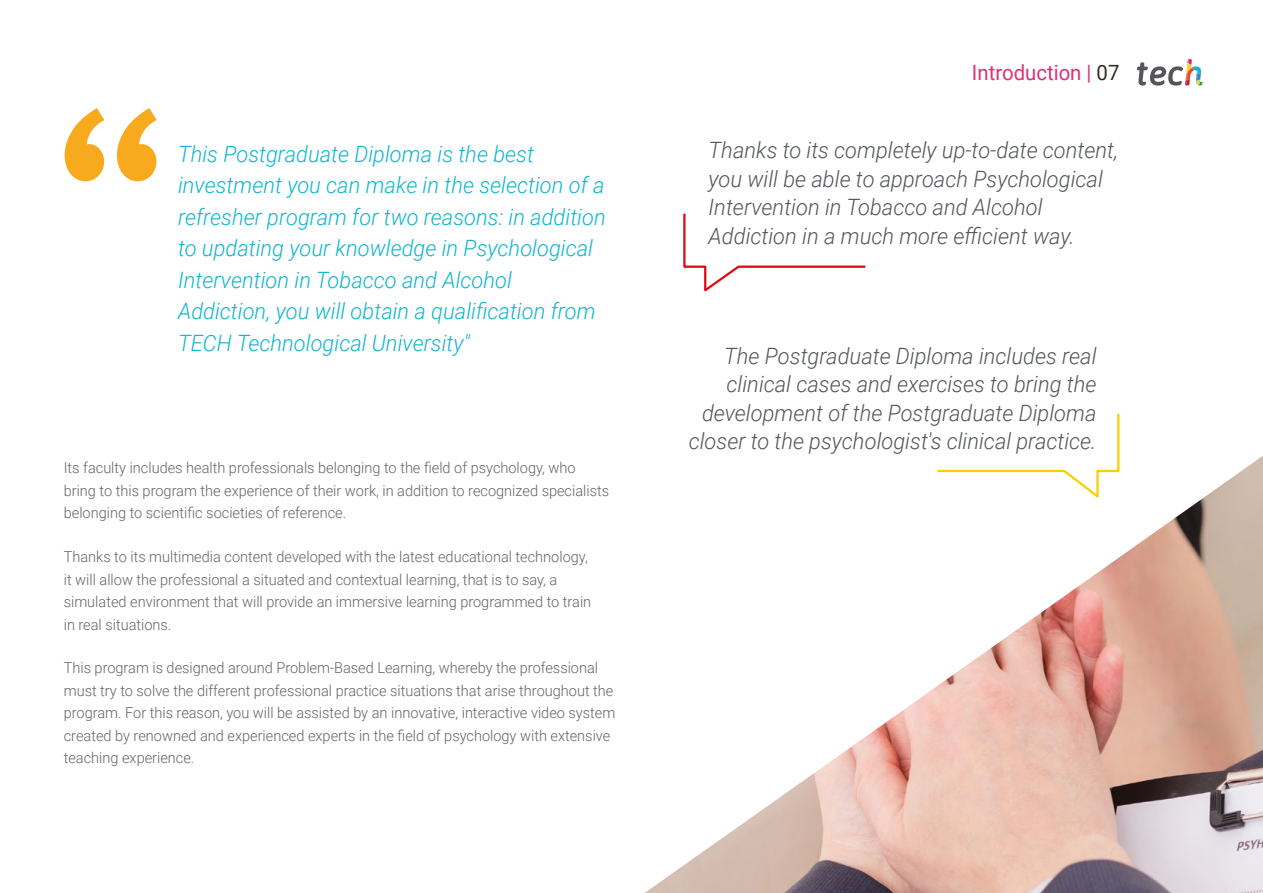
<style>
.page{position:relative;width:1263px;height:893px;background:#fff}
.page>*{position:absolute;margin:0;border:0;box-sizing:border-box;transform-origin:0 0}
.t1{font:italic 300 22.5px/28.5px "Roboto";color:#52555b}
.t2{font:italic 300 22.5px/31.5px "Roboto";color:#0fb6cf}
.t3{font:21px "Roboto";color:#df3174}
.t4{font:300 15px/22.5px "Roboto";color:#61646a}
.s1{color:#312e20}
</style>
<div class="page">
<svg style="left:65px;top:108px;width:92px;height:73px"></svg>
<img style="left:645px;top:456px;width:618px;height:437px">
<svg style="left:1137px;top:59px;width:65px;height:27px"></svg>
<svg style="left:683px;top:213px;width:183px;height:79px"></svg>
<svg style="left:935px;top:413px;width:185px;height:88px"></svg>
<p class="t2" style="left:178px;top:137px;width:429px">This Postgraduate Diploma is the best investment you can make in the selection of a refresher program for two reasons: in addition to updating your knowledge in Psychological Intervention in Tobacco and Alcohol Addiction, you will obtain a qualification from TECH Technological University"</p>
<p class="t4" style="left:64px;top:456px;width:547px">Its faculty includes health professionals belonging to the field of psychology, who bring to this program the experience of their work, in addition to recognized specialists belonging to scientific societies of reference.</p>
<p class="t4" style="left:64px;top:545px;width:529px">Thanks to its multimedia content developed with the latest educational technology, it will allow the professional a situated and contextual learning, that is to say, a simulated environment that will provide an immersive learning programmed to train in real situations.</p>
<p class="t4" style="left:64px;top:656px;width:553px">This program is designed around Problem-Based Learning, whereby the professional must try to solve the different professional practice situations that arise throughout the program. For this reason, you will be assisted by an innovative, interactive video system created by renowned and experienced experts in the field of psychology with extensive teaching experience.</p>
<h2 class="t3" style="left:972px;top:57px;width:149px">Introduction | <span class="s1">07</span></h2>
<h1 class="t1" style="left:708px;top:135px;width:411px">Thanks to its completely up-to-date content, you will be able to approach Psychological Intervention in Tobacco and Alcohol Addiction in a much more efficient way.</h1>
<h1 class="t1" style="left:689px;top:341px;width:409px;text-align:right">The Postgraduate Diploma includes real clinical cases and exercises to bring the development of the Postgraduate Diploma closer to the psychologist's clinical practice.</h1>
</div>
